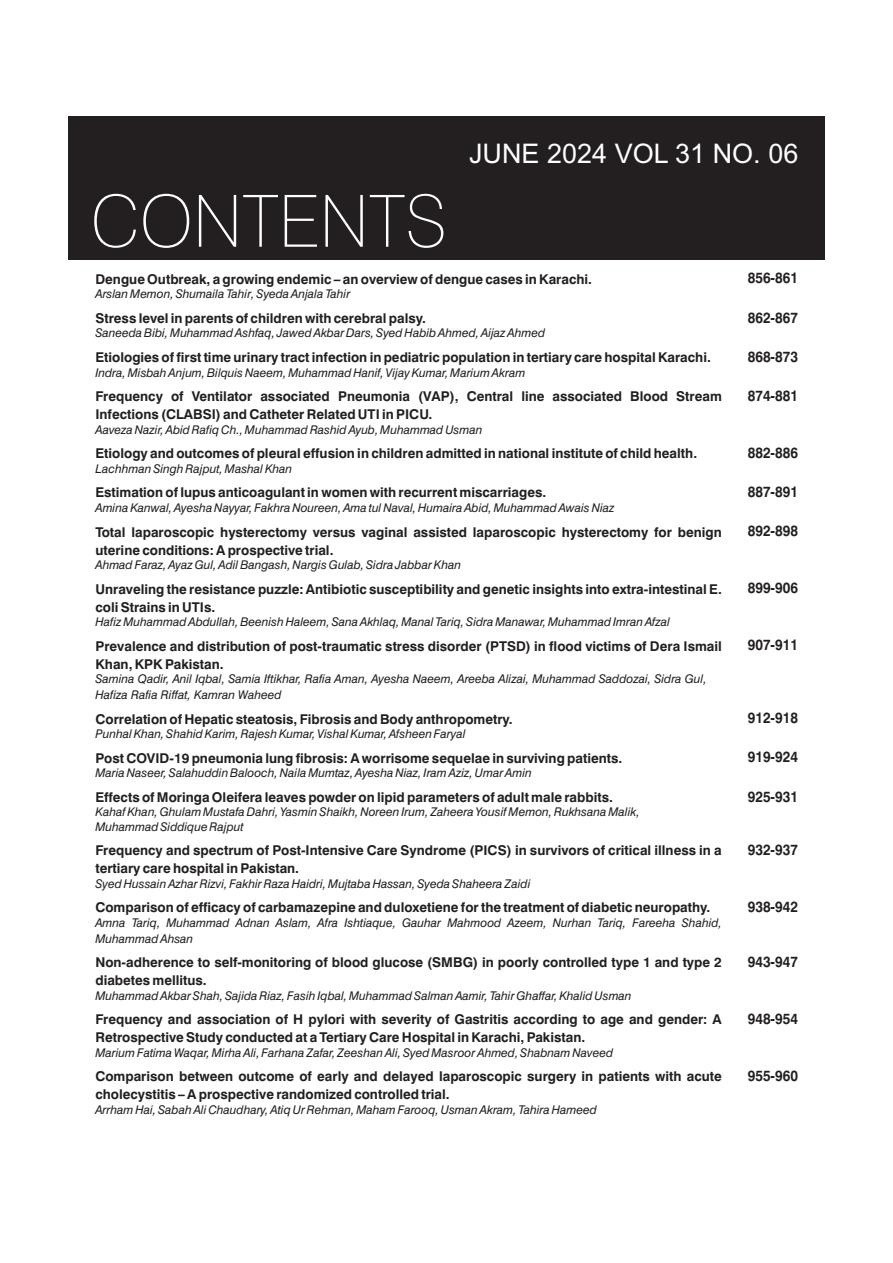
<style>
.page{position:relative;width:893px;height:1263px;background:#fff}
.page>*{position:absolute;margin:0;border:0;box-sizing:border-box;transform-origin:0 0}
.t1{font:100 72px "Swiss 721 BT";color:#fff}
.t2{font:27px "Arial";color:#fff}
.t3{font:700 15px "Swiss 721 BT";color:#231f20;scale:.89 1}
.t4{font:700 13.5px/17.9px "Swiss 721 BT";color:#231f20}
.t5{font:italic 12px/15.8px "Swiss 721 BT";color:#231f20}
</style>
<div class="page">
<div style="left:68px;top:116px;width:756px;height:143px;background:#231f20"></div>
<h1 class="t1" style="left:91px;top:192px;width:357px">CONTENTS</h1>
<h2 class="t2" style="left:469px;top:143px;width:331px">JUNE 2024 VOL 31 NO. 06</h2>
<p class="t4" style="left:95px;top:271px;width:498px">Dengue Outbreak, a growing endemic – an overview of dengue cases in Karachi.</p>
<p class="t5" style="left:95px;top:287px;width:256px">Arslan Memon, Shumaila Tahir, Syeda Anjala Tahir</p>
<p class="t4" style="left:95px;top:310px;width:332px">Stress level in parents of children with cerebral palsy.</p>
<p class="t5" style="left:95px;top:326px;width:451px">Saneeda Bibi, Muhammad Ashfaq, Jawed Akbar Dars, Syed Habib Ahmed, Aijaz Ahmed</p>
<p class="t4" style="left:95px;top:350px;width:617px">Etiologies of first time urinary tract infection in pediatric population in tertiary care hospital Karachi.</p>
<p class="t5" style="left:95px;top:366px;width:431px">Indra, Misbah Anjum, Bilquis Naeem, Muhammad Hanif, Vijay Kumar, Marium Akram</p>
<p class="t4" style="left:95px;top:389px;width:628px">Frequency of Ventilator associated Pneumonia (VAP), Central line associated Blood Stream<br>Infections (CLABSI) and Catheter Related UTI in PICU.</p>
<p class="t5" style="left:95px;top:423px;width:388px">Aaveza Nazir, Abid Rafiq Ch., Muhammad Rashid Ayub, Muhammad Usman</p>
<p class="t4" style="left:95px;top:446px;width:603px">Etiology and outcomes of pleural effusion in children admitted in national institute of child health.</p>
<p class="t5" style="left:95px;top:462px;width:198px">Lachhman Singh Rajput, Mashal Khan</p>
<p class="t4" style="left:95px;top:485px;width:452px">Estimation of lupus anticoagulant in women with recurrent miscarriages.</p>
<p class="t5" style="left:95px;top:501px;width:521px">Amina Kanwal, Ayesha Nayyar, Fakhra Noureen, Ama tul Naval, Humaira Abid, Muhammad Awais Niaz</p>
<p class="t4" style="left:95px;top:524px;width:628px">Total laparoscopic hysterectomy versus vaginal assisted laparoscopic hysterectomy for benign uterine conditions: A prospective trial.</p>
<p class="t5" style="left:95px;top:558px;width:367px">Ahmad Faraz, Ayaz Gul, Adil Bangash, Nargis Gulab, Sidra Jabbar Khan</p>
<p class="t4" style="left:95px;top:581px;width:628px">Unraveling the resistance puzzle: Antibiotic susceptibility and genetic insights into extra-intestinal E. coli Strains in UTIs.</p>
<p class="t5" style="left:95px;top:615px;width:576px">Hafiz Muhammad Abdullah, Beenish Haleem, Sana Akhlaq, Manal Tariq, Sidra Manawar, Muhammad Imran Afzal</p>
<p class="t4" style="left:95px;top:638px;width:628px">Prevalence and distribution of post-traumatic stress disorder (PTSD) in flood victims of Dera Ismail<br>Khan, KPK Pakistan.</p>
<p class="t5" style="left:95px;top:672px;width:613px">Samina Qadir, Anil Iqbal, Samia Iftikhar, Rafia Aman, Ayesha Naeem, Areeba Alizai, Muhammad Saddozai, Sidra Gul,<br>Hafiza Rafia Riffat, Kamran Waheed</p>
<p class="t4" style="left:95px;top:711px;width:419px">Correlation of Hepatic steatosis, Fibrosis and Body anthropometry.</p>
<p class="t5" style="left:95px;top:727px;width:372px">Punhal Khan, Shahid Karim, Rajesh Kumar, Vishal Kumar, Afsheen Faryal</p>
<p class="t4" style="left:95px;top:750px;width:528px">Post COVID-19 pneumonia lung fibrosis: A worrisome sequelae in surviving patients.</p>
<p class="t5" style="left:95px;top:766px;width:438px">Maria Naseer, Salahuddin Balooch, Naila Mumtaz, Ayesha Niaz, Iram Aziz, Umar Amin</p>
<p class="t4" style="left:95px;top:789px;width:519px">Effects of Moringa Oleifera leaves powder on lipid parameters of adult male rabbits.</p>
<p class="t5" style="left:95px;top:806px;width:546px;line-height:14.2px">Kahaf Khan, Ghulam Mustafa Dahri, Yasmin Shaikh, Noreen Irum, Zaheera Yousif Memon, Rukhsana Malik,<br>Muhammad Siddique Rajput</p>
<p class="t4" style="left:95px;top:843px;width:628px">Frequency and spectrum of Post-Intensive Care Syndrome (PICS) in survivors of critical illness in a tertiary care hospital in Pakistan.</p>
<p class="t5" style="left:95px;top:877px;width:437px">Syed Hussain Azhar Rizvi, Fakhir Raza Haidri, Mujtaba Hassan, Syeda Shaheera Zaidi</p>
<p class="t4" style="left:95px;top:900px;width:617px">Comparison of efficacy of carbamazepine and duloxetiene for the treatment of diabetic neuropathy.</p>
<p class="t5" style="left:95px;top:916px;width:628px">Amna Tariq, Muhammad Adnan Aslam, Afra Ishtiaque, Gauhar Mahmood Azeem, Nurhan Tariq, Fareeha Shahid,<br>Muhammad Ahsan</p>
<p class="t4" style="left:95px;top:955px;width:628px">Non-adherence to self-monitoring of blood glucose (SMBG) in poorly controlled type 1 and type 2 diabetes mellitus.</p>
<p class="t5" style="left:95px;top:988px;width:538px">Muhammad Akbar Shah, Sajida Riaz, Fasih Iqbal, Muhammad Salman Aamir, Tahir Ghaffar, Khalid Usman</p>
<p class="t4" style="left:95px;top:1012px;width:628px">Frequency and association of H pylori with severity of Gastritis according to age and gender: A<br>Retrospective Study conducted at a Tertiary Care Hospital in Karachi, Pakistan.</p>
<p class="t5" style="left:95px;top:1045px;width:519px">Marium Fatima Waqar, Mirha Ali, Farhana Zafar, Zeeshan Ali, Syed Masroor Ahmed, Shabnam Naveed</p>
<p class="t4" style="left:95px;top:1069px;width:628px">Comparison between outcome of early and delayed laparoscopic surgery in patients with acute cholecystitis – A prospective randomized controlled trial.</p>
<p class="t5" style="left:95px;top:1102px;width:503px">Arrham Hai, Sabah Ali Chaudhary, Atiq Ur Rehman, Maham Farooq, Usman Akram, Tahira Hameed</p>
<p class="t3" style="left:748px;top:272px;width:58px">856-861</p>
<p class="t3" style="left:748px;top:311px;width:58px">862-867</p>
<p class="t3" style="left:748px;top:350px;width:58px">868-873</p>
<p class="t3" style="left:748px;top:389px;width:58px">874-881</p>
<p class="t3" style="left:748px;top:446px;width:58px">882-886</p>
<p class="t3" style="left:748px;top:486px;width:58px">887-891</p>
<p class="t3" style="left:748px;top:525px;width:58px">892-898</p>
<p class="t3" style="left:748px;top:582px;width:58px">899-906</p>
<p class="t3" style="left:748px;top:639px;width:58px">907-911</p>
<p class="t3" style="left:748px;top:712px;width:58px">912-918</p>
<p class="t3" style="left:748px;top:751px;width:58px">919-924</p>
<p class="t3" style="left:748px;top:790px;width:58px">925-931</p>
<p class="t3" style="left:748px;top:843px;width:58px">932-937</p>
<p class="t3" style="left:748px;top:900px;width:58px">938-942</p>
<p class="t3" style="left:748px;top:955px;width:58px">943-947</p>
<p class="t3" style="left:748px;top:1012px;width:58px">948-954</p>
<p class="t3" style="left:748px;top:1069px;width:58px">955-960</p>
</div>
